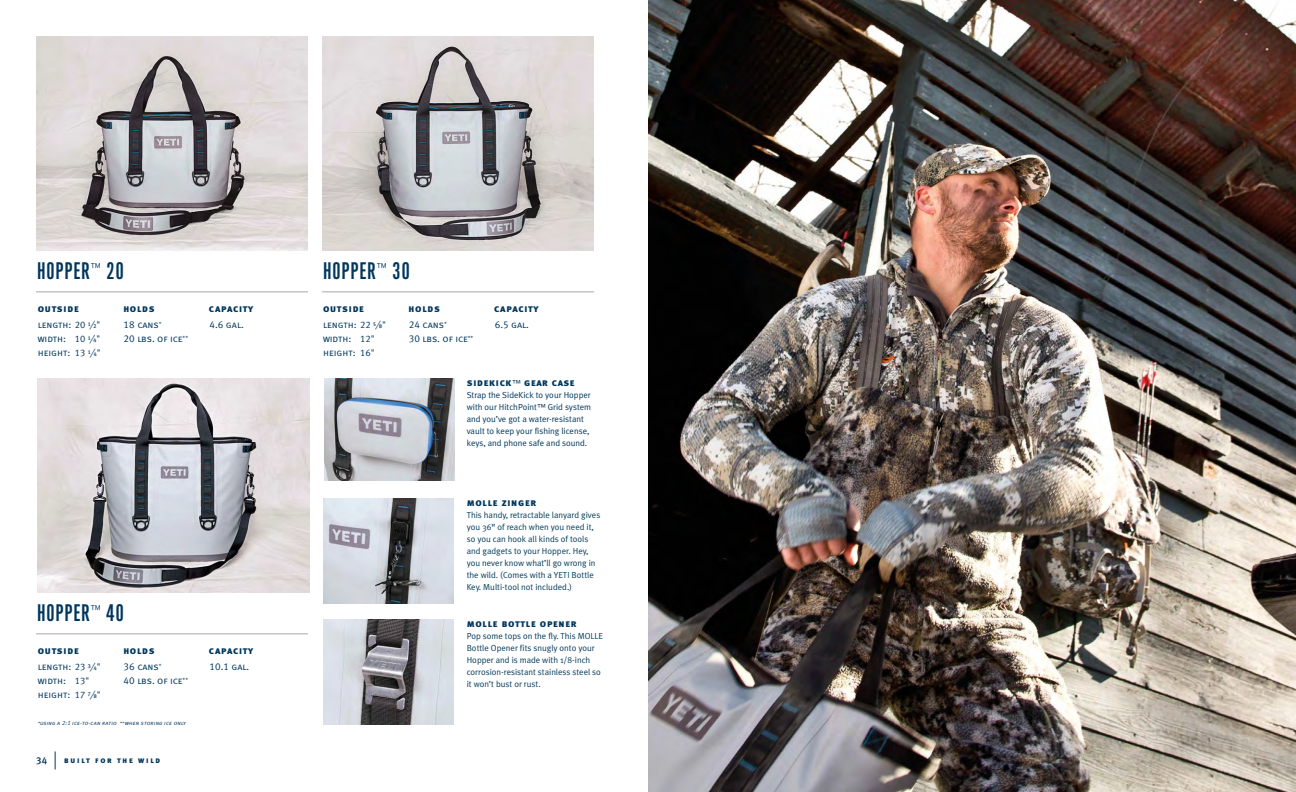
<style>
.page{position:relative;width:1296px;height:792px;background:#fff}
.page>*{position:absolute;margin:0;border:0;box-sizing:border-box;transform-origin:0 0}
.t1{font:23px "Cg Alpin Gth No 1";letter-spacing:.04em;color:#00375d}
.t2{font:10px/14px "Meta Normal LF Caps";letter-spacing:-.005em;color:#00375d}
.t3{font:10px "Meta Black Caps";letter-spacing:.075em;color:#00375d}
.t4{font:10px "Meta Black LF Caps";letter-spacing:.075em;color:#00375d}
.t5{font:10px "Meta Plus Medium Caps";color:#00375d}
.t6{font:8.8px/12px "Meta Plus Normal";color:#053d5b}
.t7{font:8.8px/12px "Meta Plus Normal";color:#00375d}
.t8{font:8px "Meta Black Caps";letter-spacing:.215em;color:#00375d}
.t9{font:italic 6px "Meta Plus Normal Caps";letter-spacing:.03em;color:#00375d}
.s1{font-size:9.5px}
.s2{font-family:"Meta Plus Normal";font-size:9.5px}
.s3{font-family:"Meta Plus Medium Caps";font-size:5.5px}
.s4{font-size:5px}
.s5{font-family:"Meta Plus Normal";font-size:8.8px}
.s6{font-family:"Interstate";font-stretch:condensed}
</style>
<div class="page">
<img style="left:324px;top:378px;width:130px;height:103px">
<img style="left:37px;top:378px;width:272px;height:215px">
<svg style="left:55px;top:752px;width:1px;height:18px"></svg>
<img style="left:324px;top:499px;width:130px;height:104px">
<img style="left:324px;top:619px;width:130px;height:105px">
<img style="left:36px;top:36px;width:272px;height:215px">
<img style="left:322px;top:36px;width:271px;height:215px">
<hr style="left:36px;top:292px;width:272px;height:1px;background:#a8a9ac">
<hr style="left:322px;top:292px;width:272px;height:1px;background:#a8a9ac">
<hr style="left:36px;top:634px;width:272px;height:1px;background:#a8a9ac">
<img style="left:648px;top:0;width:648px;height:792px">
<h1 class="t1" style="left:37px;top:257px;width:89px">HOPPER<sup>™</sup> 20</h1>
<p class="t3" style="left:38px;top:302px;width:42px">OUTSIDE</p>
<p class="t3" style="left:123px;top:302px;width:33px">HOLDS</p>
<p class="t3" style="left:209px;top:302px;width:46px">CAPACITY</p>
<p class="t2" style="left:38px;top:317px;width:64px;text-align:justify">length: <span class="s1">20</span> <sup>1</sup><span class="s2">⁄</span><span class="s3">2</span><span class="s1">" </span>width: <span class="s1">10</span> <sup>1</sup><span class="s2">⁄</span><span class="s3">4</span><span class="s1">" </span>height: <span class="s1">13</span> <sup>1</sup><span class="s2">⁄</span><span class="s3">4</span><span class="s1">"</span></p>
<p class="t2" style="left:124px;top:317px;width:66px">18 cans<sup>*<br></sup>20 lbs. of ice<sup>**</sup></p>
<p class="t2" style="left:209px;top:317px;width:36px">4.6 gal.</p>
<h1 class="t1" style="left:37px;top:599px;width:89px">HOPPER<sup>™</sup> 40</h1>
<p class="t3" style="left:38px;top:644px;width:42px">OUTSIDE</p>
<p class="t3" style="left:123px;top:644px;width:33px">HOLDS</p>
<p class="t3" style="left:209px;top:644px;width:46px">CAPACITY</p>
<p class="t2" style="left:38px;top:659px;width:64px">length: <span class="s1">23</span> <sup>3</sup><span class="s2">⁄</span><span class="s3">4</span><span class="s1">" </span>width: <span class="s1">13" </span>height: <span class="s1">17</span> <sup>7</sup><span class="s2">⁄</span><span class="s3">8</span><span class="s1">"</span></p>
<p class="t2" style="left:124px;top:659px;width:66px">36 cans<sup>*<br></sup>40 lbs. of ice<sup>**</sup></p>
<p class="t2" style="left:209px;top:659px;width:41px">10.1 gal.</p>
<p class="t9" style="left:38px;top:719px;width:150px"><span class="s4">*</span>using a 2:1 ice-to-can ratio <span class="s4">**</span>when storing ice only</p>
<p class="t5" style="left:36px;top:755px;width:13px">34</p>
<p class="t8" style="left:64px;top:756px;width:98px">BUILT FOR THE WILD</p>
<h1 class="t1" style="left:323px;top:257px;width:89px">HOPPER<sup>™</sup> 30</h1>
<p class="t3" style="left:323px;top:302px;width:42px">OUTSIDE</p>
<p class="t3" style="left:409px;top:302px;width:33px">HOLDS</p>
<p class="t3" style="left:494px;top:302px;width:46px">CAPACITY</p>
<p class="t2" style="left:323px;top:317px;width:64px">length: <span class="s1">22</span> <sup>5</sup><span class="s2">⁄</span><span class="s3">8</span><span class="s1">" </span>width: <span class="s1">12" </span>height: <span class="s1">16"</span></p>
<p class="t2" style="left:409px;top:317px;width:66px">24 cans<sup>*<br></sup>30 lbs. of ice<sup>**</sup></p>
<p class="t2" style="left:495px;top:317px;width:36px">6.5 gal.</p>
<p class="t4" style="left:467px;top:376px;width:109px">sidekick<span class="s5">™</span> gear case</p>
<p class="t7" style="left:467px;top:389px;width:126px">Strap the SideKick to your Hopper with our HitchPoint™ Grid system and you’ve got a water-resistant vault to keep your fishing license, keys, and phone safe and sound.</p>
<p class="t4" style="left:467px;top:497px;width:71px">molle zinger</p>
<p class="t6" style="left:467px;top:509px;width:135px">This handy, retractable lanyard gives you 36<span class="s6">"</span> of reach when you need it, so you can hook all kinds of tools and gadgets to your Hopper. Hey, you never know what’ll go wrong in the wild. (Comes with a YETI Bottle Key. Multi-tool not included.)</p>
<p class="t4" style="left:467px;top:617px;width:111px">molle bottle opener</p>
<p class="t6" style="left:467px;top:630px;width:138px">Pop some tops on the fly. This MOLLE<br>Bottle Opener fits snugly onto your<br>Hopper and is made with 1/8-inch corrosion-resistant stainless steel so it won’t bust or rust.</p>
</div>
